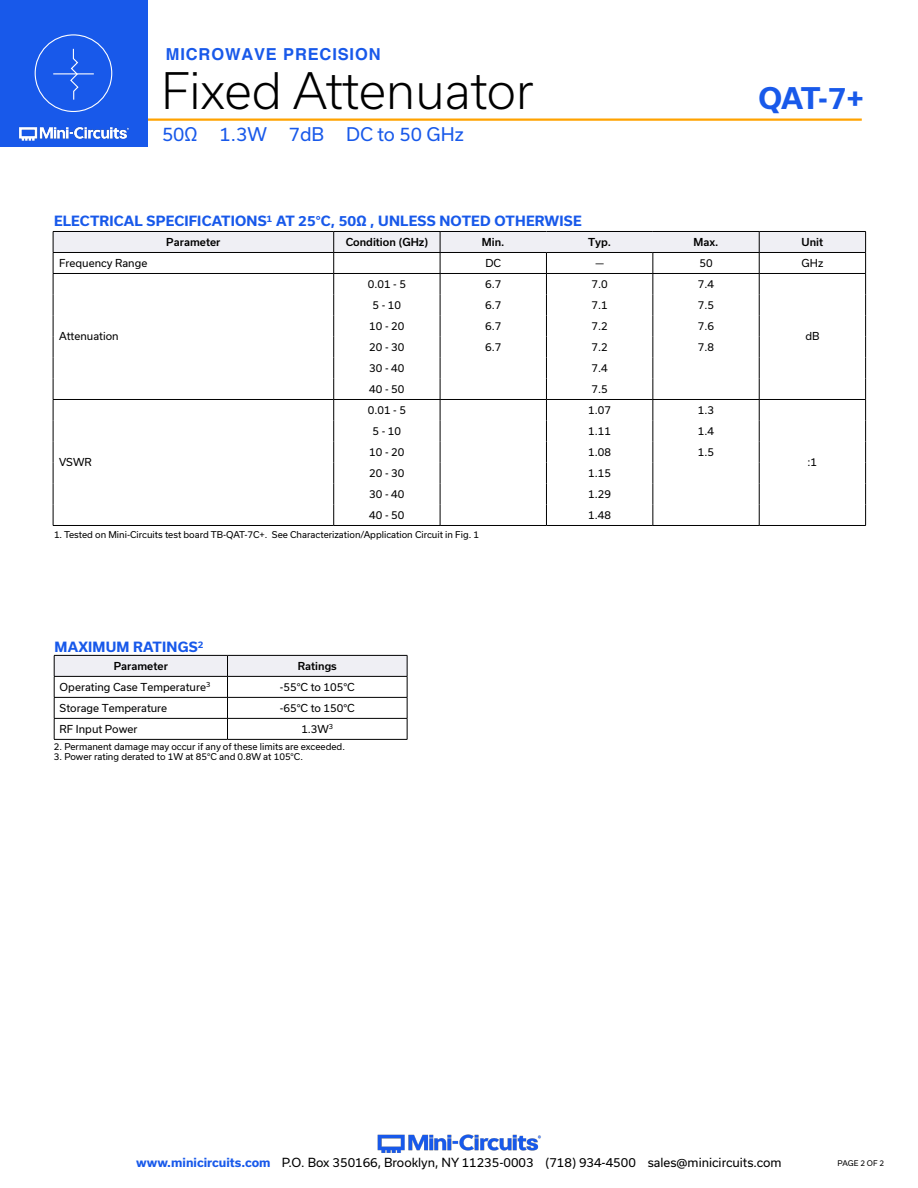
<style>
.page{position:relative;width:918px;height:1188px;background:#fff}
.page>*{position:absolute;margin:0;border:0;box-sizing:border-box;transform-origin:0 0}
.t1{font:300 48px "Usual";color:#000}
.t2{font:700 28.5px "Usual";color:#1859ea}
.t3{font:18px "Usual";color:#1859ea}
.t4{font:700 16.5px "Helvetica";letter-spacing:.05em;color:#1859ea}
.Blue_Headers{font:700 13.5px "Usual";letter-spacing:.015em;color:#1859ea}
.t5{font:12px "Usual";color:#000}
.Table_Body_Center{font:10.5px "Usual";color:#000}
.Table_Body_Left_Just{font:10.5px "Usual";color:#000}
.Table_Header_Center{font:500 10.5px "Usual";color:#000}
.Notes{font:9px "Usual";color:#000}
.t6{font:7.5px "Usual";color:#000}
.s1{font-weight:700;color:#1859ea}
</style>
<div class="page">
<hr style="left:129px;top:118px;width:733px;height:3px;background:#ffa300">
<div style="left:0;top:0;width:147px;height:147px;background:#1859ea"></div>
<img style="left:19px;top:126px;width:110px;height:15px">
<div style="left:35px;top:34px;width:77px;height:78px;border:1px solid #fff;border-radius:50%"></div>
<hr style="left:53px;top:73px;width:41px;height:1px;background:#fff">
<svg style="left:69px;top:48px;width:10px;height:52px"></svg>
<img style="left:377px;top:1134px;width:164px;height:19px">
<hr style="left:53px;top:525px;width:281px;height:1px;background:#000">
<hr style="left:759px;top:525px;width:107px;height:1px;background:#000">
<svg style="left:53px;top:231px;width:813px;height:294px"></svg>
<hr style="left:334px;top:525px;width:106px;height:1px;background:#000">
<hr style="left:440px;top:525px;width:106px;height:1px;background:#000">
<hr style="left:546px;top:525px;width:107px;height:1px;background:#000">
<hr style="left:653px;top:525px;width:106px;height:1px;background:#000">
<hr style="left:54px;top:739px;width:174px;height:1px;background:#000">
<hr style="left:228px;top:739px;width:179px;height:1px;background:#000">
<svg style="left:54px;top:655px;width:354px;height:84px"></svg>
<h3 class="t4" style="left:166px;top:44px;width:216px">MICROWAVE PRECISION</h3>
<h1 class="t1" style="left:161px;top:63px;width:374px">Fixed Attenuator</h1>
<h3 class="t3" style="left:162px;top:124px;width:303px">50Ω 1.3W 7dB DC to 50 GHz</h3>
<p class="Blue_Headers" style="left:54px;top:213px;width:529px">ELECTRICAL SPECIFICATIONS<sup>1</sup> AT 25°C, 50Ω , UNLESS NOTED OTHERWISE</p>
<h2 class="t2" style="left:759px;top:82px;width:107px">QAT-7+</h2>
<p class="Table_Header_Center" style="left:166px;top:236px;width:56px">Parameter</p>
<p class="Table_Header_Center" style="left:346px;top:236px;width:84px">Condition (GHz)</p>
<p class="Table_Header_Center" style="left:482px;top:236px;width:24px">Min.</p>
<p class="Table_Header_Center" style="left:588px;top:236px;width:25px">Typ.</p>
<p class="Table_Header_Center" style="left:694px;top:236px;width:26px">Max.</p>
<p class="Table_Header_Center" style="left:802px;top:236px;width:23px">Unit</p>
<p class="Table_Body_Left_Just" style="left:59px;top:257px;width:90px">Frequency Range</p>
<p class="Table_Body_Center" style="left:485px;top:257px;width:17px">DC</p>
<p class="Table_Body_Center" style="left:595px;top:257px;width:10px">—</p>
<p class="Table_Body_Center" style="left:699px;top:257px;width:15px">50</p>
<p class="Table_Body_Center" style="left:802px;top:257px;width:23px">GHz</p>
<p class="Table_Body_Left_Just" style="left:59px;top:330px;width:61px">Attenuation</p>
<p class="Table_Body_Center" style="left:368px;top:278px;width:40px">0.01 - 5</p>
<p class="Table_Body_Center" style="left:485px;top:278px;width:18px">6.7</p>
<p class="Table_Body_Center" style="left:592px;top:278px;width:18px">7.0</p>
<p class="Table_Body_Center" style="left:698px;top:278px;width:18px">7.4</p>
<p class="Table_Body_Center" style="left:373px;top:299px;width:30px">5 - 10</p>
<p class="Table_Body_Center" style="left:485px;top:299px;width:18px">6.7</p>
<p class="Table_Body_Center" style="left:592px;top:299px;width:18px">7.1</p>
<p class="Table_Body_Center" style="left:698px;top:299px;width:18px">7.5</p>
<p class="Table_Body_Center" style="left:369px;top:320px;width:37px">10 - 20</p>
<p class="Table_Body_Center" style="left:485px;top:320px;width:18px">6.7</p>
<p class="Table_Body_Center" style="left:592px;top:320px;width:18px">7.2</p>
<p class="Table_Body_Center" style="left:698px;top:320px;width:18px">7.6</p>
<p class="Table_Body_Center" style="left:369px;top:341px;width:37px">20 - 30</p>
<p class="Table_Body_Center" style="left:485px;top:341px;width:18px">6.7</p>
<p class="Table_Body_Center" style="left:592px;top:341px;width:18px">7.2</p>
<p class="Table_Body_Center" style="left:698px;top:341px;width:18px">7.8</p>
<p class="Table_Body_Center" style="left:369px;top:362px;width:37px">30 - 40</p>
<p class="Table_Body_Center" style="left:592px;top:362px;width:18px">7.4</p>
<p class="Table_Body_Center" style="left:369px;top:383px;width:37px">40 - 50</p>
<p class="Table_Body_Center" style="left:592px;top:383px;width:18px">7.5</p>
<p class="Table_Body_Center" style="left:368px;top:404px;width:40px">0.01 - 5</p>
<p class="Table_Body_Center" style="left:588px;top:404px;width:24px">1.07</p>
<p class="Table_Body_Center" style="left:698px;top:404px;width:18px">1.3</p>
<p class="Table_Body_Center" style="left:373px;top:425px;width:30px">5 - 10</p>
<p class="Table_Body_Center" style="left:588px;top:425px;width:24px">1.11</p>
<p class="Table_Body_Center" style="left:698px;top:425px;width:18px">1.4</p>
<p class="Table_Body_Center" style="left:369px;top:446px;width:37px">10 - 20</p>
<p class="Table_Body_Center" style="left:588px;top:446px;width:24px">1.08</p>
<p class="Table_Body_Center" style="left:698px;top:446px;width:18px">1.5</p>
<p class="Table_Body_Center" style="left:369px;top:467px;width:37px">20 - 30</p>
<p class="Table_Body_Center" style="left:588px;top:467px;width:24px">1.15</p>
<p class="Table_Body_Center" style="left:369px;top:488px;width:37px">30 - 40</p>
<p class="Table_Body_Center" style="left:588px;top:488px;width:24px">1.29</p>
<p class="Table_Body_Center" style="left:369px;top:509px;width:37px">40 - 50</p>
<p class="Table_Body_Center" style="left:588px;top:509px;width:24px">1.48</p>
<p class="Notes" style="left:54px;top:529px;width:427px">1. Tested on Mini-Circuits test board TB-QAT-7C+. See Characterization/Application Circuit in Fig. 1</p>
<p class="Table_Body_Left_Just" style="left:59px;top:456px;width:34px">VSWR</p>
<p class="Blue_Headers" style="left:55px;top:639px;width:150px">MAXIMUM RATINGS<sup>2</sup></p>
<p class="Table_Header_Center" style="left:114px;top:660px;width:56px">Parameter</p>
<p class="Table_Header_Center" style="left:298px;top:660px;width:41px">Ratings</p>
<p class="Table_Body_Left_Just" style="left:60px;top:681px;width:152px">Operating Case Temperature<sup>3</sup></p>
<p class="Table_Body_Center" style="left:280px;top:681px;width:76px">-55°C to 105°C</p>
<p class="Table_Body_Left_Just" style="left:60px;top:702px;width:109px">Storage Temperature</p>
<p class="Table_Body_Center" style="left:280px;top:702px;width:76px">-65°C to 150°C</p>
<p class="Table_Body_Left_Just" style="left:60px;top:723px;width:79px">RF Input Power</p>
<p class="Table_Body_Center" style="left:301px;top:723px;width:33px">1.3W<sup>3</sup></p>
<p class="Notes" style="left:54px;top:741px;width:293px">2. Permanent damage may occur if any of these limits are exceeded.</p>
<p class="Notes" style="left:54px;top:752px;width:251px">3. Power rating derated to 1W at 85°C and 0.8W at 105°C.</p>
<p class="Table_Body_Center" style="left:805px;top:330px;width:16px">dB</p>
<p class="Table_Body_Center" style="left:808px;top:456px;width:11px">:1</p>
<h3 class="t5" style="left:136px;top:1156px;width:647px"><span class="s1">www.minicircuits.com</span> P.O. Box 350166, Brooklyn, NY 11235-0003 (718) 934-4500 sales@minicircuits.com</h3>
<p class="t6" style="left:838px;top:1159px;width:48px">PAGE 2 OF 2</p>
</div>
